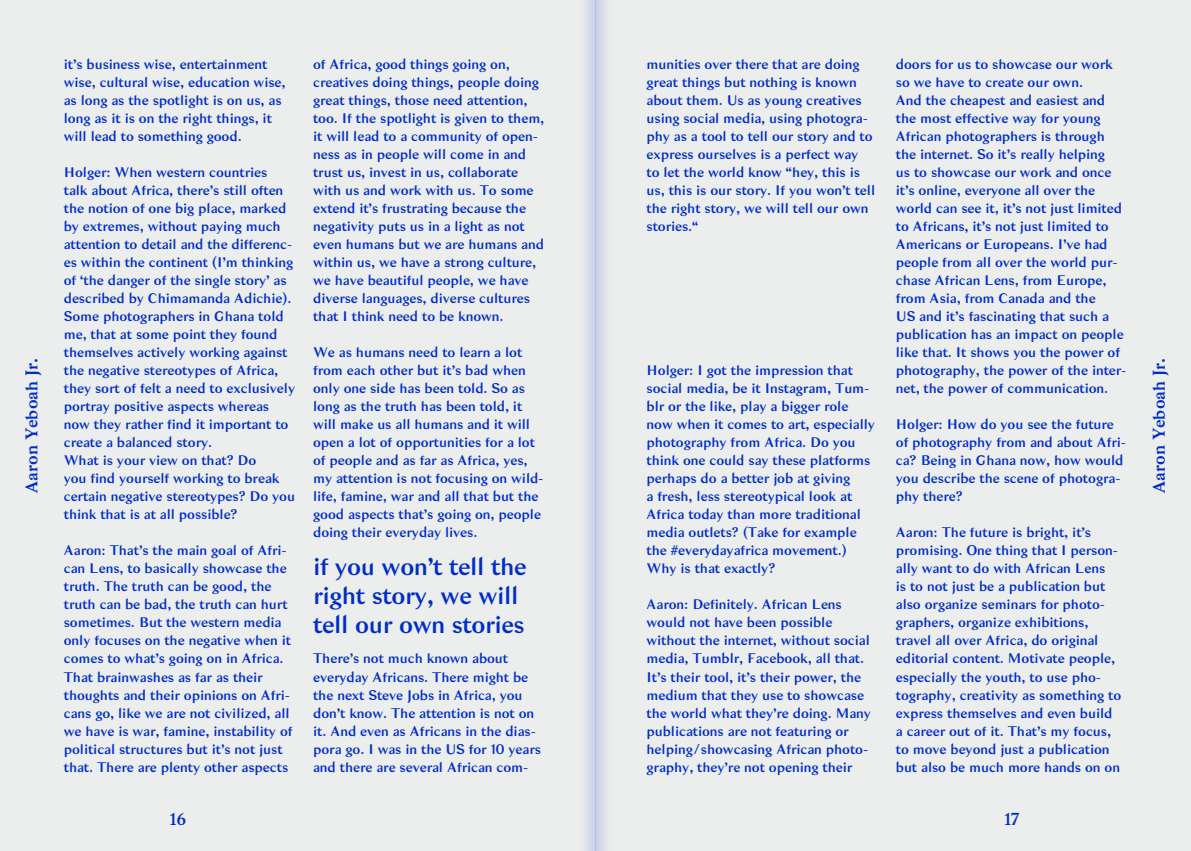
<style>
.page{position:relative;width:1191px;height:851px;background:#fff}
.page>*{position:absolute;margin:0;border:0;box-sizing:border-box;transform-origin:0 0}
.Highlights_Fließtext{font:24px/28.8px "Bagnard Sans";letter-spacing:-.015em;color:#002dc8}
.Interviewpartner_Ran{font:16.5px "Bagnard";color:#002dc8}
.Fließtext{font:13.5px/18px "Bagnard Sans";letter-spacing:-.005em;color:#002dc8}
.s1{font-family:"Helvetica"}
</style>
<div class="page">
<div style="left:0;top:0;width:595px;height:850px;background:#eceded"></div>
<div style="left:595px;top:0;width:596px;height:850px;background:#eceded"></div>
<div style="left:583px;top:0;width:25px;height:850px;background:#002dc8;opacity:.75"></div>
<hr style="left:595px;top:0;width:1px;height:850px;background:#b3c0ee">
<p class="Fließtext" style="left:64px;top:55px;width:223px">it’s business wise, entertainment wise, cultural wise, education wise, as long as the spotlight is on us, as long as it is on the right things, it will lead to something good.</p>
<p class="Fließtext" style="left:64px;top:163px;width:231px">Holger: When western countries talk about Africa, there’s still often the notion of one big place, marked by extremes, without paying much attention to detail and the differenc&shy;es within the continent (I’m thinking of ‘the danger of the single story’ as described by Chimamanda Adichie).</p>
<p class="Fließtext" style="left:64px;top:307px;width:233px">Some photographers in Ghana told me, that at some point they found themselves actively working against the negative stereotypes of Africa, they sort of felt a need to exclusively portray positive aspects whereas now they rather find it important to create a balanced story.</p>
<p class="Fließtext" style="left:64px;top:451px;width:233px">What is your view on that? Do<br>you find yourself working to break certain negative stereotypes? Do you think that is at all possible?</p>
<p class="Fließtext" style="left:64px;top:541px;width:230px">Aaron: That’s the main goal of Afri&shy;can Lens, to basically showcase the truth. The truth can be good, the truth can be bad, the truth can hurt sometimes. But the western media only focuses on the negative when it comes to what’s going on in Africa.<br>That brainwashes as far as their thoughts and their opinions on Afri&shy;cans go, like we are not civilized, all we have is war, famine, instability of political structures but it’s not just that. There are plenty other aspects</p>
<p class="Fließtext" style="left:313px;top:55px;width:233px">of Africa, good things going on, creatives doing things, people doing great things, those need attention, too. If the spotlight is given to them, it will lead to a community of open&shy;ness as in people will come in and trust us, invest in us, collaborate with us and work with us. To some extend it’s frustrating because the negativity puts us in a light as not even humans but we are humans and within us, we have a strong culture, we have beautiful people, we have diverse languages, diverse cultures that I think need to be known.</p>
<p class="Fließtext" style="left:313px;top:343px;width:232px">We as humans need to learn a lot from each other but it’s bad when only one side has been told. So as long as the truth has been told, it will make us all humans and it will open a lot of opportunities for a lot of people and as far as Africa, yes, my attention is not focusing on wild&shy;life, famine, war and all that but the good aspects that’s going on, people doing their everyday lives.</p>
<p class="Fließtext" style="left:646px;top:55px;width:230px">munities over there that are doing great things but nothing is known about them. Us as young creatives using social media, using photogra&shy;phy as a tool to tell our story and to express ourselves is a perfect way<br>to let the world know “hey, this is us, this is our story. If you won’t tell the right story, we will tell our own stories.“</p>
<p class="Fließtext" style="left:896px;top:55px;width:232px">doors for us to showcase our work so we have to create our own.<br>And the cheapest and easiest and the most effective way for young African photographers is through the internet. So it’s really helping<br>us to showcase our work and once it’s online, everyone all over the world can see it, it’s not just limited to Africans, it’s not just limited to Americans or Europeans. I’ve had people from all over the world pur&shy;chase African Lens, from Europe, from Asia, from Canada and the<br>US and it’s fascinating that such a publication has an impact on people like that. It shows you the power of photography, the power of the inter&shy;net, the power of communication.</p>
<p class="Fließtext" style="left:896px;top:415px;width:232px">Holger: How do you see the future of photography from and about Afri&shy;ca? Being in Ghana now, how would you describe the scene of photogra&shy;phy there?</p>
<p class="Fließtext" style="left:896px;top:523px;width:227px">Aaron: The future is bright, it’s promising. One thing that I person&shy;ally want to do with African Lens<br>is to not just be a publication but also organize seminars for photo&shy;graphers, organize exhibitions, travel all over Africa, do original editorial content. Motivate people, especially the youth, to use pho&shy;tography, creativity as something to express themselves and even build a career out of it. That’s my focus, to move beyond just a publication but also be much more hands on on</p>
<p class="Interviewpartner_Ran" style="left:22px;top:493px;width:136px;rotate:-90deg">Aaron Yeboah Jr.</p>
<p class="Interviewpartner_Ran" style="left:1148px;top:493px;width:136px;rotate:-90deg">Aaron Yeboah Jr.</p>
<p class="Fließtext" style="left:646px;top:361px;width:230px">Holger: I got the impression that social media, be it Instagram, Tum&shy;blr or the like, play a bigger role now when it comes to art, especially photography from Africa. Do you think one could say these platforms perhaps do a better job at giving<br>a fresh, less stereotypical look at<br>Africa today than more traditional media outlets? (Take for example the <span class="s1">#</span>everydayafrica movement.)<br>Why is that exactly?</p>
<p class="Fließtext" style="left:646px;top:595px;width:226px">Aaron: Definitely. African Lens would not have been possible without the internet, without social media, Tumblr, Facebook, all that.<br>It’s their tool, it’s their power, the medium that they use to showcase the world what they’re doing. Many publications are not featuring or helping/showcasing African photo&shy;graphy, they’re not opening their</p>
<p class="Highlights_Fließtext" style="left:313px;top:552px;width:215px">if you won’t tell the right story, we will tell our own stories</p>
<p class="Fließtext" style="left:313px;top:649px;width:229px">There’s not much known about everyday Africans. There might be the next Steve Jobs in Africa, you don’t know. The attention is not on it. And even as Africans in the dias&shy;pora go. I was in the US for 10 years and there are several African com-</p>
<p class="Interviewpartner_Ran" style="left:169px;top:808px;width:18px">16</p>
<p class="Interviewpartner_Ran" style="left:1004px;top:808px;width:17px">17</p>
</div>
